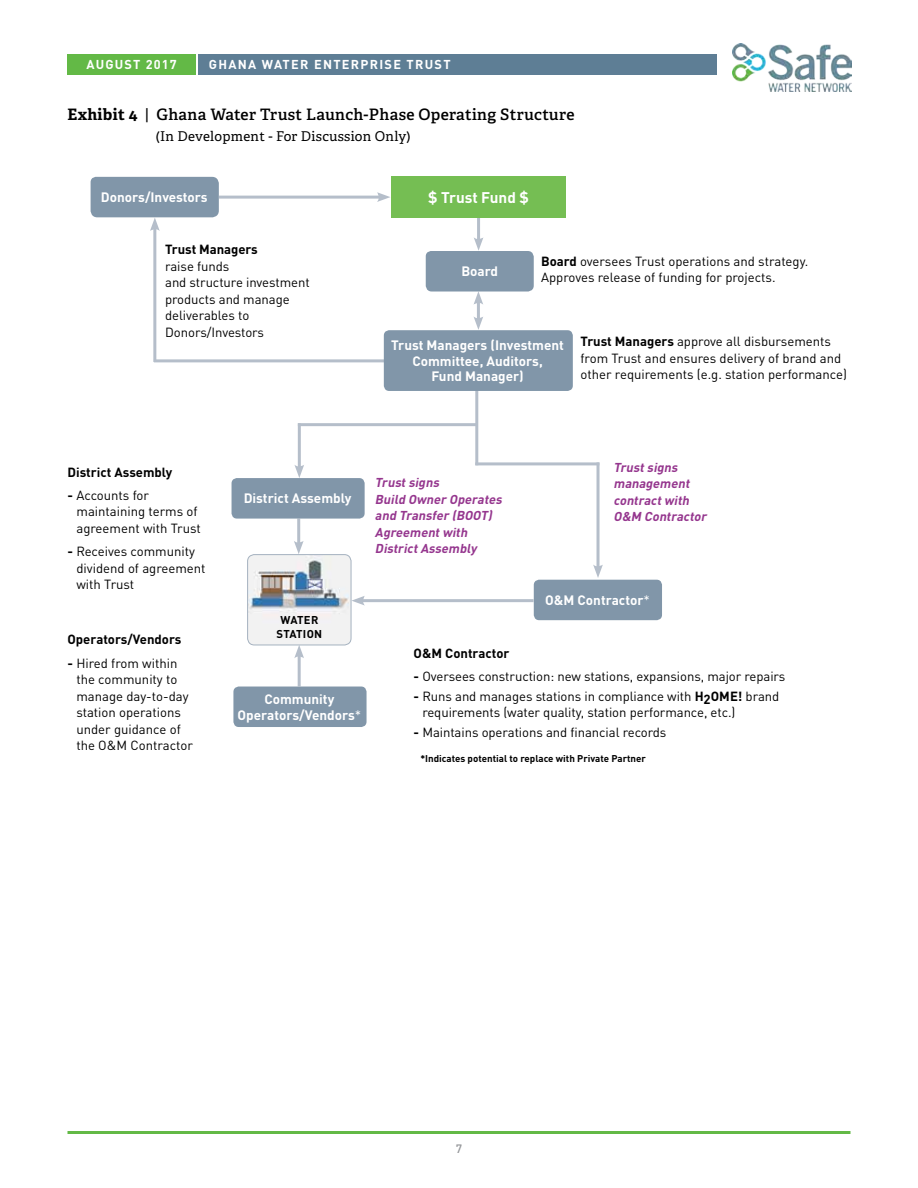
<style>
.page{position:relative;width:918px;height:1188px;background:#fff}
.page>*{position:absolute;margin:0;border:0;box-sizing:border-box;transform-origin:0 0}
.t1{font:600 15.75px "Adelle";letter-spacing:.02em;color:#000}
.t2{font:700 15.3px "DINOT";color:#fff}
.t3{font:700 13.5px/15.8px "DINOT";color:#fff;text-align:center}
.t4{font:13.5px "Adelle";letter-spacing:.02em;color:#000}
.t5{font:13.2px/16.5px "DINOT";letter-spacing:-.005em;color:#000}
.t6{font:700 13.2px "DINOT";color:#000}
.t7{font:italic 700 12.75px/16.5px "DINOT";color:#95368e}
.t8{font:700 12.75px "DINOT";letter-spacing:.1em;color:#fff}
.t9{font:500 12px "DINOT";color:#939598}
.t10{font:700 11.25px/13.5px "DINOT";letter-spacing:.03em;color:#000;text-align:center}
.t11{font:700 9.75px "DINOT";color:#000}
.s1{font-weight:700}
.s2{font-weight:400}
</style>
<div class="page">
<div style="left:198px;top:54px;width:518px;height:21px;background:#5e7e95"></div>
<div style="left:68px;top:54px;width:128px;height:21px;background:#63b946"></div>
<img style="left:732px;top:43px;width:119px;height:49px">
<hr style="left:68px;top:1131px;width:782px;height:3px;background:#63b946">
<hr style="left:298px;top:423px;width:180px;height:3px;background:#b5beca">
<hr style="left:475px;top:462px;width:124px;height:3px;background:#b5beca">
<hr style="left:361px;top:599px;width:173px;height:3px;background:#b5beca">
<svg style="left:351px;top:596px;width:14px;height:10px"></svg>
<hr style="left:298px;top:423px;width:3px;height:46px;background:#b5beca">
<svg style="left:294px;top:465px;width:10px;height:13px"></svg>
<hr style="left:597px;top:462px;width:3px;height:107px;background:#b5beca">
<svg style="left:593px;top:565px;width:10px;height:13px"></svg>
<hr style="left:297px;top:519px;width:3px;height:26px;background:#b5beca">
<svg style="left:294px;top:541px;width:10px;height:13px"></svg>
<hr style="left:298px;top:654px;width:3px;height:32px;background:#b5beca">
<svg style="left:294px;top:645px;width:10px;height:13px"></svg>
<div style="left:233px;top:687px;width:134px;height:40px;background:#8196a9;border-radius:5px"></div>
<div style="left:534px;top:580px;width:128px;height:40px;background:#8196a9;border-radius:5px"></div>
<div style="left:232px;top:478px;width:133px;height:41px;background:#8196a9;border-radius:5px"></div>
<hr style="left:153px;top:227px;width:3px;height:135px;background:#b5beca">
<hr style="left:475px;top:387px;width:3px;height:78px;background:#b5beca">
<hr style="left:154px;top:359px;width:231px;height:3px;background:#b5beca">
<hr style="left:219px;top:196px;width:162px;height:3px;background:#b5beca">
<svg style="left:377px;top:192px;width:13px;height:10px"></svg>
<hr style="left:477px;top:218px;width:3px;height:23px;background:#b5beca">
<svg style="left:474px;top:238px;width:9px;height:13px"></svg>
<hr style="left:477px;top:301px;width:3px;height:20px;background:#b5beca">
<svg style="left:474px;top:292px;width:9px;height:12px"></svg>
<svg style="left:474px;top:317px;width:9px;height:13px"></svg>
<div style="left:384px;top:330px;width:189px;height:61px;background:#8196a9;border-radius:5px"></div>
<div style="left:426px;top:251px;width:108px;height:41px;background:#8196a9;border-radius:6px"></div>
<div style="left:391px;top:177px;width:175px;height:41px;background:#75be53"></div>
<svg style="left:91px;top:177px;width:128px;height:54px"></svg>
<img style="left:248px;top:555px;width:103px;height:90px">
<div style="left:247px;top:554px;width:104px;height:91px;border:1px solid #a5b2c0;border-radius:7px"></div>
<p class="t8" style="left:86px;top:56px;width:92px">AUGUST 2017</p>
<p class="t8" style="left:209px;top:56px;width:243px">GHANA WATER ENTERPRISE TRUST</p>
<p class="t1" style="left:68px;top:105px;width:509px"><span class="s1">Exhibit 4</span> <span class="s2">|</span> Ghana Water Trust Launch-Phase Operating Structure</p>
<p class="t4" style="left:156px;top:128px;width:256px">(In Development - For Discussion Only)</p>
<p class="t3" style="left:101px;top:189px;width:108px">Donors/Investors</p>
<p class="t2" style="left:428px;top:188px;width:102px">$ Trust Fund $</p>
<p class="t6" style="left:165px;top:241px;width:94px">Trust Managers</p>
<p class="t5" style="left:165px;top:258px;width:146px">raise funds<br>and structure investment products and manage deliverables to<br>Donors/Investors</p>
<p class="t5" style="left:541px;top:253px;width:269px"><span class="s1">Board</span> oversees Trust operations and strategy.<br>Approves release of funding for projects.</p>
<p class="t5" style="left:580px;top:333px;width:268px"><span class="s1">Trust Managers</span> approve all disbursements from Trust and ensures delivery of brand and other requirements (e.g. station performance)</p>
<p class="t3" style="left:461px;top:263px;width:38px">Board</p>
<p class="t3" style="left:391px;top:337px;width:174px">Trust Managers (Investment<br>Committee, Auditors,<br>Fund Manager)</p>
<p class="t6" style="left:68px;top:463px;width:106px">District Assembly</p>
<p class="t5" style="left:76px;top:487px;width:126px;text-indent:-9px"><span class="s1">-</span> Accounts for maintaining terms of agreement with Trust</p>
<p class="t5" style="left:76px;top:543px;width:131px;text-indent:-9px"><span class="s1">-</span> Receives community dividend of agreement with Trust</p>
<p class="t6" style="left:68px;top:631px;width:115px">Operators/Vendors</p>
<p class="t5" style="left:76px;top:654px;width:118px;text-indent:-9px"><span class="s1">-</span> Hired from within the community to manage day-to-day station operations under guidance of the O&amp;M Contractor</p>
<p class="t3" style="left:244px;top:490px;width:109px">District Assembly</p>
<p class="t7" style="left:375px;top:474px;width:131px">Trustsigns<br>Build Owner Operates and Transfer (BOOT)<br>Agreementwith<br>DistrictAssembly</p>
<p class="t7" style="left:613px;top:458px;width:97px">Trustsigns management contractwith<br>O&amp;M Contractor</p>
<p class="t10" style="left:276px;top:613px;width:47px">WATER<br>STATION</p>
<p class="t3" style="left:238px;top:691px;width:125px">Community<br>Operators/Vendors<span class="s2">*</span></p>
<p class="t3" style="left:545px;top:592px;width:106px">O&amp;M Contractor<span class="s2">*</span></p>
<p class="t6" style="left:414px;top:644px;width:97px">O&amp;M Contractor</p>
<p class="t5" style="left:414px;top:668px;width:373px"><span class="s1">-</span> Oversees construction: new stations, expansions, major repairs</p>
<p class="t5" style="left:422px;top:687px;width:358px;text-indent:-9px"><span class="s1">-</span> Runs and manages stations in compliance with <span class="s1">H2OME!</span> brand requirements (water quality, station performance, etc.)</p>
<p class="t5" style="left:414px;top:724px;width:254px"><span class="s1">-</span> Maintains operations and financial records</p>
<p class="t11" style="left:420px;top:752px;width:227px">*Indicates potential to replace with Private Partner</p>
<p class="t9" style="left:456px;top:1141px;width:8px">7</p>
</div>
